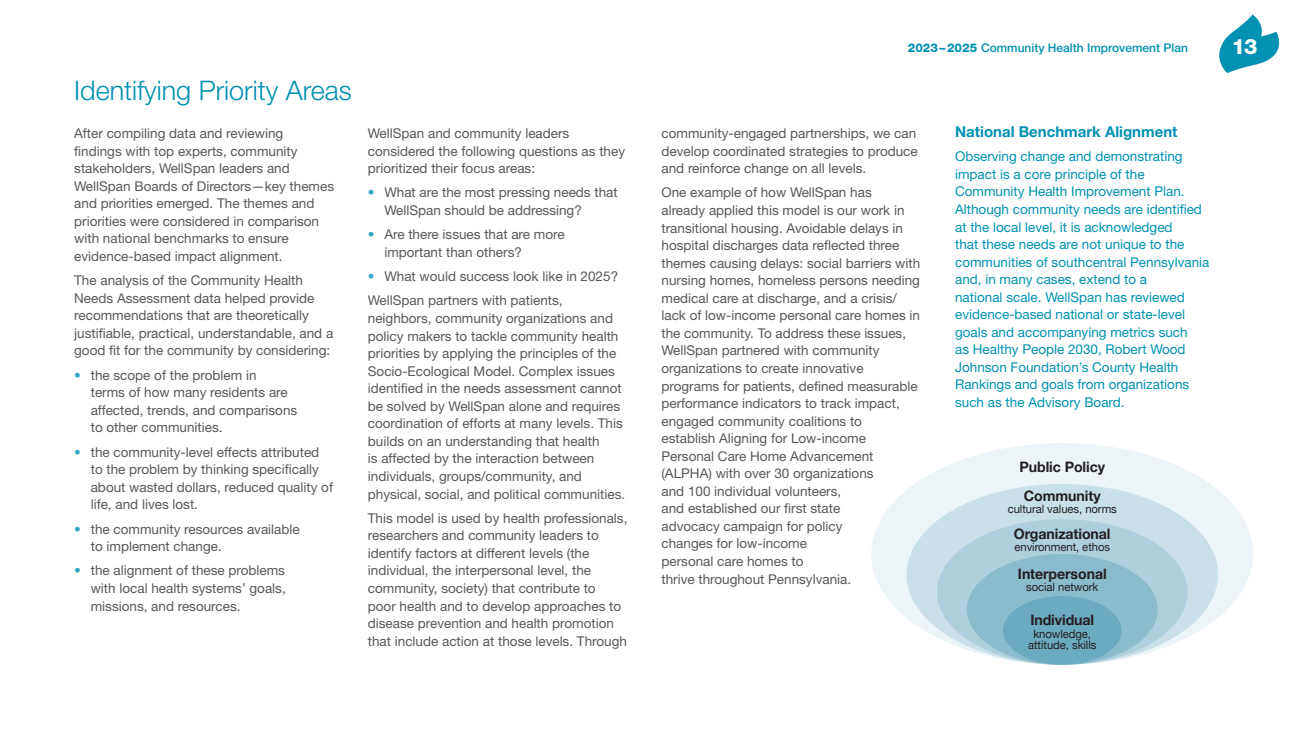
<style>
.page{position:relative;width:1296px;height:729px;background:#fff}
.page>*{position:absolute;margin:0;border:0;box-sizing:border-box;transform-origin:0 0}
.t1{font:300 27px "Helvetica Neue LT Std";color:#0091b3}
.t2{font:800 21.15px "Helvetica Neue LT Std";color:#fff}
.t3{font:700 15px "Helvetica Neue LT Std";color:#0091b3}
.t4{font:700 14.4px "Helvetica Neue";letter-spacing:-.005em;color:#231f20}
.Body{font:13.5px/17.5px "Helvetica Neue LT Std";color:#57585a}
.Body-2{font:13.5px/17.5px "Helvetica Neue LT Std";color:#0091b3}
.t5{font:500 12px "Helvetica Neue LT Std";color:#0091b3}
.t6{font:11.55px/11.6px "Helvetica Neue";letter-spacing:-.005em;color:#231f20;text-align:center}
.s1{color:#33a7c2}
.s2{font-weight:800}
</style>
<div class="page">
<svg style="left:1219px;top:15px;width:61px;height:58px"></svg>
<div style="left:871px;top:443px;width:382px;height:222px;background:#ecf4f7;border-radius:50%"></div>
<div style="left:907px;top:484px;width:311px;height:181px;background:#c9e0e8;border-radius:50%"></div>
<div style="left:937px;top:519px;width:251px;height:146px;background:#add0dc;border-radius:50%"></div>
<div style="left:967px;top:554px;width:191px;height:111px;background:#8bbcce;border-radius:50%"></div>
<div style="left:1003px;top:596px;width:119px;height:69px;background:#6caac1;border-radius:50%"></div>
<h1 class="t1" style="left:74px;top:74px;width:279px">Identifying Priority Areas</h1>
<p class="Body" style="left:74px;top:124px;width:261px">After compiling data and reviewing findings with top experts, community stakeholders, WellSpan leaders and WellSpan Boards of Directors—key themes and priorities emerged. The themes and priorities were considered in comparison with national benchmarks to ensure evidence-based impact alignment.</p>
<p class="Body" style="left:74px;top:271px;width:261px">The analysis of the Community Health Needs Assessment data helped provide recommendations that are theoretically justifiable, practical, understandable, and a good fit for the community by considering:</p>
<p class="Body" style="left:91px;top:366px;width:208px;text-indent:-16px"><span class="s1">•</span> the scope of the problem in<br>terms of how many residents are affected, trends, and comparisons to other communities.</p>
<p class="Body" style="left:91px;top:443px;width:244px;text-indent:-16px"><span class="s1">•</span> the community-level effects attributed to the problem by thinking specifically about wasted dollars, reduced quality of life, and lives lost.</p>
<p class="Body" style="left:91px;top:520px;width:211px;text-indent:-16px"><span class="s1">•</span> the community resources available to implement change.</p>
<p class="Body" style="left:91px;top:562px;width:197px;text-align:justify;text-indent:-16px"><span class="s1">•</span> the alignment of these problems with local health systems’ goals, missions, and resources.</p>
<p class="Body" style="left:368px;top:124px;width:259px">WellSpan and community leaders considered the following questions as they prioritized their focus areas:</p>
<p class="Body" style="left:384px;top:184px;width:235px;text-indent:-16px"><span class="s1">•</span> What are the most pressing needs that<br>WellSpan should be addressing?</p>
<p class="Body" style="left:384px;top:226px;width:182px;text-indent:-16px"><span class="s1">•</span> Are there issues that are more important than others?</p>
<p class="Body" style="left:368px;top:267px;width:252px"><span class="s1">•</span> What would success look like in 2025?</p>
<p class="Body" style="left:368px;top:292px;width:259px">WellSpan partners with patients, neighbors, community organizations and policy makers to tackle community health priorities by applying the principles of the Socio-Ecological Model. Complex issues identified in the needs assessment cannot be solved by WellSpan alone and requires coordination of efforts at many levels. This builds on an understanding that health<br>is affected by the interaction between individuals, groups/community, and physical, social, and political communities.</p>
<p class="Body" style="left:368px;top:509px;width:261px">This model is used by health professionals, researchers and community leaders to identify factors at different levels (the individual, the interpersonal level, the community, society) that contribute to<br>poor health and to develop approaches to disease prevention and health promotion that include action at those levels. Through</p>
<p class="t5" style="left:908px;top:41px;width:282px"><span class="s2">2023–2025</span> Community Health Improvement Plan</p>
<h2 class="t2" style="left:1232px;top:34px;width:27px">13</h2>
<p class="Body" style="left:662px;top:124px;width:258px;text-align:justify">community-engaged partnerships, we can develop coordinated strategies to produce and reinforce change on all levels.</p>
<p class="Body" style="left:662px;top:184px;width:260px">One example of how WellSpan has<br>already applied this model is our work in transitional housing. Avoidable delays in hospital discharges data reflected three themes causing delays: social barriers with nursing homes, homeless persons needing medical care at discharge, and a crisis/ lack of low-income personal care homes in the community. To address these issues, WellSpan partnered with community organizations to create innovative programs for patients, defined measurable performance indicators to track impact, engaged community coalitions to<br>establish Aligning for Low-income Personal Care Home Advancement (ALPHA) with over 30 organizations<br>and 100 individual volunteers,<br>and established our first state<br>advocacy campaign for policy<br>changes for low-income<br>personal care homes to<br>thrive throughout Pennsylvania.</p>
<h2 class="t3" style="left:955px;top:122px;width:224px">National Benchmark Alignment</h2>
<p class="Body-2" style="left:955px;top:148px;width:256px">Observing change and demonstrating impact is a core principle of the Community Health Improvement Plan.<br>Although community needs are identified at the local level, it is acknowledged<br>that these needs are not unique to the communities of southcentral Pennsylvania and, in many cases, extend to a<br>national scale. WellSpan has reviewed evidence‑based national or state-level goals and accompanying metrics such<br>as Healthy People 2030, Robert Wood Johnson Foundation’s County Health Rankings and goals from organizations such as the Advisory Board.</p>
<p class="t4" style="left:1019px;top:456px;width:87px">Public Policy</p>
<p class="t4" style="left:1024px;top:484px;width:78px">Community</p>
<p class="t6" style="left:1008px;top:504px;width:111px">cultural values, norms</p>
<p class="t4" style="left:1014px;top:522px;width:98px">Organizational</p>
<p class="t6" style="left:1014px;top:542px;width:97px">environment, ethos</p>
<p class="t4" style="left:1018px;top:562px;width:90px">Interpersonal</p>
<p class="t6" style="left:1026px;top:582px;width:74px">social network</p>
<p class="t4" style="left:1030px;top:609px;width:65px">Individual</p>
<p class="t6" style="left:1028px;top:629px;width:70px">knowledge, attitude, skills</p>
</div>
